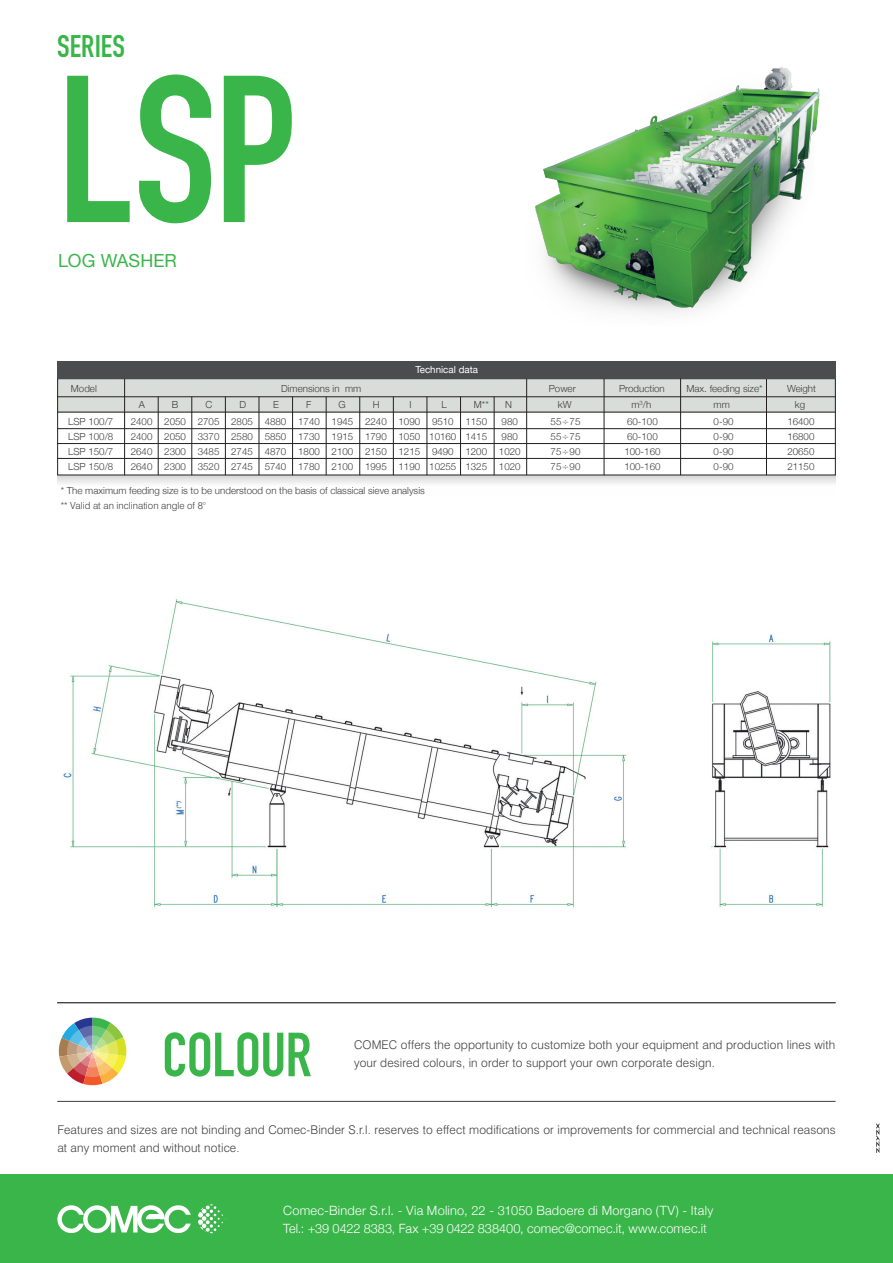
<style>
.page{position:relative;width:893px;height:1263px;background:#fff}
.page>*{position:absolute;margin:0;border:0;box-sizing:border-box;transform-origin:0 0}
.t1{font:205.5px "DIN Engschrift Alternate";color:#3ab54a}
.t2{font:61.2px "DIN Engschrift Alternate";letter-spacing:-.01em;color:#3ab54a}
.t3{font:30.9px "DIN Engschrift Alternate";letter-spacing:.005em;color:#3ab54a}
.t4{font:18px "Helvetica Neue";letter-spacing:.005em;color:#3ab54a}
.t5{font:300 12.75px/18px "Helvetica Neue";letter-spacing:.01em;color:#fff}
.t6{font:300 12px/17.2px "Swiss 721 BT";letter-spacing:.01em;color:#3e3e3f}
.t7{font:300 9.75px/15px "Helvetica Neue";color:#3e3e3f;text-align:justify}
.t8{font:300 9.75px "Swiss 721 BT";color:#3e3e3f}
.t9{font:9.75px "Helvetica Neue";color:#fff}
.s1{font-family:"Swiss 721 BT"}
.s2{font-family:"Helvetica Neue"}
</style>
<div class="page">
<div style="left:0;top:1175px;width:893px;height:88px;background:#3ab54a"></div>
<svg style="left:57px;top:1205px;width:134px;height:28px"></svg>
<hr style="left:149px;top:1215px;width:13px;height:4px;background:#fff">
<svg style="left:198px;top:1204px;width:28px;height:29px"></svg>
<hr style="left:57px;top:1002px;width:779px;height:1px;background:#3e3e3f">
<hr style="left:57px;top:1101px;width:779px;height:1px;background:#3e3e3f">
<svg style="left:58px;top:1018px;width:69px;height:68px"></svg>
<svg style="left:67px;top:1026px;width:51px;height:51px"></svg>
<svg style="left:77px;top:1035px;width:32px;height:32px"></svg>
<svg style="left:85px;top:1044px;width:15px;height:14px"></svg>
<svg style="left:876px;top:1123px;width:3px;height:30px"></svg>
<img style="left:535px;top:66px;width:285px;height:248px">
<img style="left:63px;top:599px;width:768px;height:309px">
<div style="left:57px;top:378px;width:779px;height:34px;background:#d8ddd9"></div>
<svg style="left:57px;top:475px;width:779px;height:9px"></svg>
<div style="left:57px;top:378px;width:779px;height:97px;border:1px solid #231f20"></div>
<div style="left:57px;top:361px;width:779px;height:17px;background:#4b4c4d"></div>
<hr style="left:124px;top:379px;width:1px;height:96px;background:#231f20">
<hr style="left:158px;top:397px;width:1px;height:78px;background:#231f20">
<hr style="left:192px;top:397px;width:1px;height:78px;background:#231f20">
<hr style="left:225px;top:397px;width:1px;height:78px;background:#231f20">
<hr style="left:259px;top:397px;width:1px;height:78px;background:#231f20">
<hr style="left:292px;top:397px;width:1px;height:78px;background:#231f20">
<hr style="left:326px;top:397px;width:1px;height:78px;background:#231f20">
<hr style="left:359px;top:397px;width:1px;height:78px;background:#231f20">
<hr style="left:393px;top:397px;width:1px;height:78px;background:#231f20">
<hr style="left:427px;top:397px;width:1px;height:78px;background:#231f20">
<hr style="left:460px;top:397px;width:1px;height:78px;background:#231f20">
<hr style="left:494px;top:397px;width:1px;height:78px;background:#231f20">
<hr style="left:526px;top:379px;width:1px;height:96px;background:#231f20">
<hr style="left:680px;top:378px;width:1px;height:97px;background:#231f20">
<hr style="left:766px;top:379px;width:1px;height:96px;background:#231f20">
<hr style="left:604px;top:379px;width:1px;height:96px;background:#231f20">
<hr style="left:57px;top:428px;width:779px;height:1px;background:#231f20">
<hr style="left:57px;top:443px;width:779px;height:1px;background:#231f20">
<hr style="left:57px;top:458px;width:779px;height:1px;background:#231f20">
<hr style="left:57px;top:396px;width:779px;height:1px;background:#231f20">
<hr style="left:57px;top:412px;width:779px;height:1px;background:#231f20">
<h3 class="t3" style="left:57px;top:28px;width:70px">SERIES</h3>
<h1 class="t1" style="left:57px;top:29px;width:242px">LSP</h1>
<h3 class="t4" style="left:58px;top:248px;width:120px">LOG WASHER</h3>
<p class="t9" style="left:415px;top:363px;width:64px">Technical data</p>
<p class="t7" style="left:71px;top:380px;width:27px">Model</p>
<p class="t7" style="left:281px;top:380px;width:82px">Dimensions in mm</p>
<p class="t7" style="left:549px;top:380px;width:28px">Power</p>
<p class="t7" style="left:619px;top:380px;width:47px">Production</p>
<p class="t7" style="left:686px;top:380px;width:78px">Max. feeding size*</p>
<p class="t7" style="left:787px;top:380px;width:31px">Weight</p>
<p class="t7" style="left:139px;top:396px;width:8px">A</p>
<p class="t7" style="left:172px;top:396px;width:8px">B</p>
<p class="t7" style="left:206px;top:396px;width:8px">C</p>
<p class="t7" style="left:240px;top:396px;width:8px">D</p>
<p class="t7" style="left:273px;top:396px;width:7px">E</p>
<p class="t7" style="left:306px;top:396px;width:7px">F</p>
<p class="t7" style="left:339px;top:396px;width:9px">G</p>
<p class="t7" style="left:373px;top:396px;width:8px">H</p>
<p class="t7" style="left:410px;top:396px;width:4px">I</p>
<p class="t7" style="left:442px;top:396px;width:7px">L</p>
<p class="t7" style="left:474px;top:396px;width:16px">M**</p>
<p class="t7" style="left:505px;top:396px;width:8px">N</p>
<p class="t7" style="left:558px;top:396px;width:15px">kW</p>
<p class="t7" style="left:631px;top:396px;width:21px">m<sup>3</sup>/h</p>
<p class="t7" style="left:714px;top:396px;width:18px">mm</p>
<p class="t7" style="left:795px;top:396px;width:12px">kg</p>
<p class="t7" style="left:131px;top:413px;width:23px">2400<br>2400<br>2640<br>2640</p>
<p class="t7" style="left:164px;top:413px;width:23px">2050<br>2050<br>2300<br>2300</p>
<p class="t7" style="left:198px;top:413px;width:23px">2705<br>3370<br>3485<br>3520</p>
<p class="t7" style="left:231px;top:413px;width:23px">2805<br>2580<br>2745<br>2745</p>
<p class="t7" style="left:265px;top:413px;width:23px">4880<br>5850<br>4870<br>5740</p>
<p class="t7" style="left:298px;top:413px;width:23px">1740<br>1730<br>1800<br>1780</p>
<p class="t7" style="left:332px;top:413px;width:23px">1945<br>1915<br>2100<br>2100</p>
<p class="t7" style="left:365px;top:413px;width:23px">2240<br>1790<br>2150<br>1995</p>
<p class="t7" style="left:399px;top:413px;width:23px">1090<br>1050<br>1215<br>1190</p>
<p class="t7" style="left:429px;top:413px;width:29px;text-align:left">9510<br>10160<br>9490<br>10255</p>
<p class="t7" style="left:465px;top:413px;width:23px">1150<br>1415<br>1200<br>1325</p>
<p class="t7" style="left:499px;top:413px;width:23px;text-align:left">980<br>980<br>1020<br>1020</p>
<p class="t7" style="left:624px;top:413px;width:38px;text-align:left">60-100<br>60-100<br>100-160<br>100-160</p>
<p class="t7" style="left:68px;top:413px;width:47px">LSP 100/7<br>LSP 100/8<br>LSP 150/7<br>LSP 150/8</p>
<p class="t7" style="left:551px;top:413px;width:31px">55<span class="s1">÷</span>75<br>55<span class="s1">÷</span>75<br>75<span class="s1">÷</span>90<br>75<span class="s1">÷</span>90</p>
<p class="t7" style="left:714px;top:413px;width:21px">0-90<br>0-90<br>0-90<br>0-90</p>
<p class="t7" style="left:787px;top:413px;width:29px">16400<br>16800<br>20650<br>21150</p>
<p class="t7" style="left:61px;top:482px;width:366px">* The maximum feeding size is to be understood on the basis of classical sieve analysis</p>
<p class="t8" style="left:61px;top:499px;width:147px"><span class="s2">**</span> Valid at an inclination angle of 8°</p>
<h2 class="t2" style="left:162px;top:1019px;width:151px">COLOUR</h2>
<p class="t6" style="left:354px;top:1036px;width:483px">COMEC offers the opportunity to customize both your equipment and production lines with your desired colours, in order to support your own corporate design.</p>
<p class="t6" style="left:57px;top:1121px;width:780px">Features and sizes are not binding and Comec-Binder S.r.l. reserves to effect modifications or improvements for commercial and technical reasons at any moment and without notice.</p>
<h3 class="t5" style="left:283px;top:1200px;width:432px">Comec-Binder S.r.l. - Via Molino, 22 - 31050 Badoere di Morgano (TV) - Italy<br>Tel.: +39 0422 8383, Fax +39 0422 838400, comec@comec.it, www.comec.it</h3>
</div>
